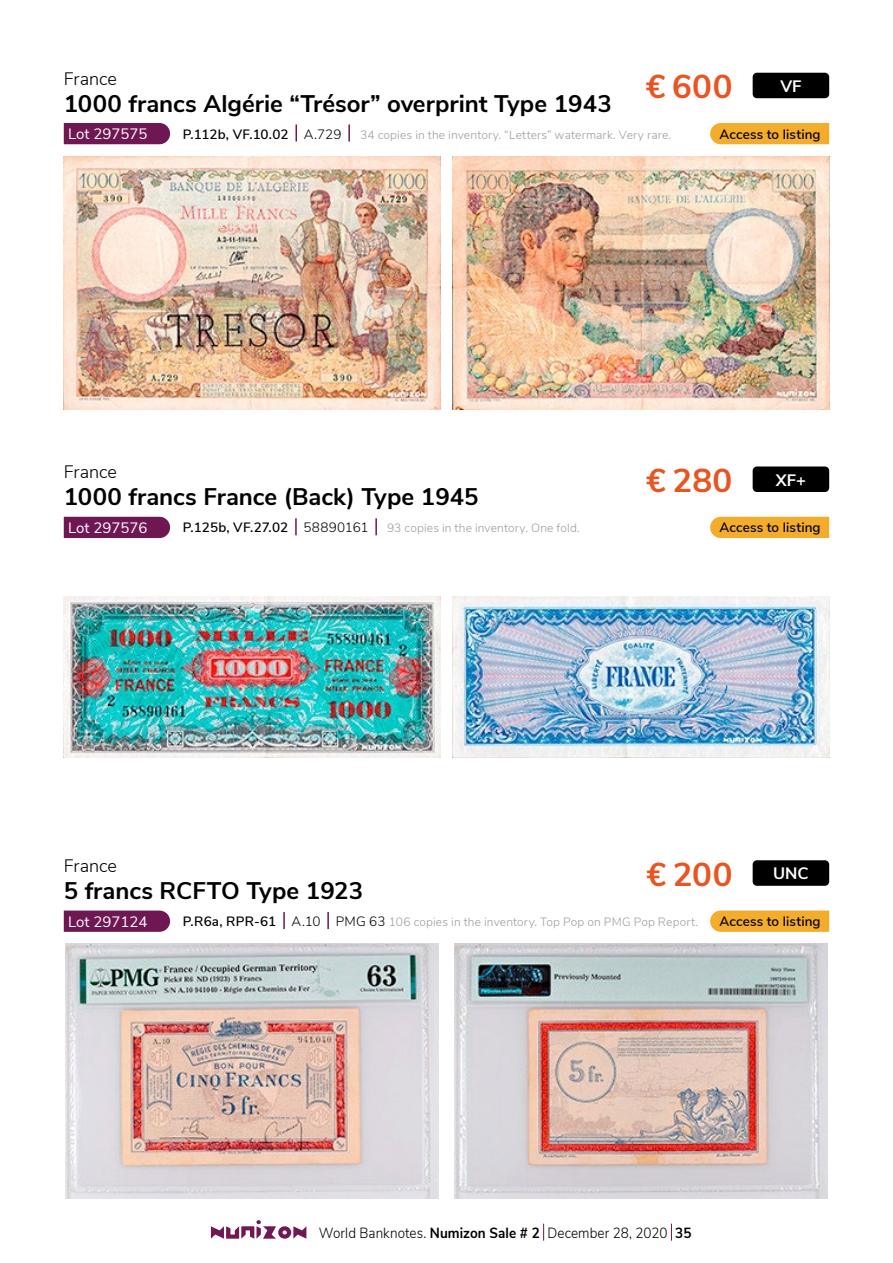
<style>
.page{position:relative;width:893px;height:1263px;background:#fff}
.page>*{position:absolute;margin:0;border:0;box-sizing:border-box;transform-origin:0 0}
.t1{font:700 33px "Nunito Sans";letter-spacing:.005em;color:#e95420}
.t2{font:700 24px "Nunito Sans";color:#000}
.t3{font:300 18px "Nunito Sans";letter-spacing:-.01em;color:#000}
.t4{font:700 16.5px "Nunito Sans";color:#fff}
.t5{font:15px "Nunito Sans";color:#fff}
.t6{font:300 14.7px "Nunito Sans";letter-spacing:.005em;color:#000;scale:.92 1}
.t7{font:600 13.5px "Nunito Sans";letter-spacing:.005em;color:#000}
.t8{font:300 12px "Nunito Sans";letter-spacing:.015em;color:#9d9d9c}
.s1{font-weight:300}
.s2{font-weight:600;font-size:13.5px;color:#000}
.s3{font-size:13.5px;color:#000}
.s4{font-weight:700}
</style>
<div class="page">
<svg style="left:211px;top:1220px;width:95px;height:19px"></svg>
<svg style="left:543px;top:1224px;width:1px;height:17px"></svg>
<svg style="left:671px;top:1224px;width:1px;height:17px"></svg>
<div style="left:64px;top:123px;width:106px;height:21px;background:#6f1753"></div>
<img style="left:64px;top:157px;width:376px;height:253px">
<img style="left:453px;top:157px;width:376px;height:253px">
<div style="left:753px;top:73px;width:76px;height:25px;background:#000;border-radius:4px"></div>
<svg style="left:296px;top:124px;width:1px;height:17px"></svg>
<svg style="left:348px;top:124px;width:2px;height:17px"></svg>
<div style="left:710px;top:123px;width:119px;height:21px;background:#f3ac2b"></div>
<div style="left:64px;top:517px;width:106px;height:21px;background:#6f1753"></div>
<img style="left:64px;top:596px;width:376px;height:161px">
<img style="left:453px;top:596px;width:376px;height:161px">
<div style="left:753px;top:466px;width:76px;height:26px;background:#000;border-radius:4px"></div>
<svg style="left:295px;top:518px;width:2px;height:17px"></svg>
<svg style="left:375px;top:518px;width:2px;height:17px"></svg>
<div style="left:710px;top:517px;width:119px;height:21px;background:#f3ac2b"></div>
<svg style="left:64px;top:910px;width:106px;height:22px"></svg>
<img style="left:66px;top:943px;width:372px;height:255px">
<img style="left:455px;top:943px;width:372px;height:255px">
<div style="left:753px;top:860px;width:76px;height:26px;background:#000;border-radius:4px"></div>
<svg style="left:283px;top:912px;width:2px;height:17px"></svg>
<svg style="left:327px;top:912px;width:2px;height:17px"></svg>
<svg style="left:710px;top:910px;width:119px;height:22px"></svg>
<h3 class="t3" style="left:64px;top:65px;width:55px">France</h3>
<h2 class="t2" style="left:64px;top:86px;width:670px">1000 francs Algérie “Trésor” overprint Type 1943 <sup>€</sup> <sup>600</sup></h2>
<h3 class="t4" style="left:780px;top:74px;width:23px">VF</h3>
<p class="t7" style="left:183px;top:124px;width:160px">P.112b, VF.10.02 <span class="s1">A.729</span></p>
<p class="t8" style="left:360px;top:126px;width:313px">34 copies in the inventory. “Letters” watermark. Very rare.</p>
<p class="t7" style="left:720px;top:124px;width:103px">Access to listing</p>
<p class="t5" style="left:68px;top:123px;width:81px">Lot 297575</p>
<h3 class="t3" style="left:64px;top:459px;width:55px">France</h3>
<h2 class="t2" style="left:64px;top:479px;width:416px">1000 francs France (Back) Type 1945</h2>
<h1 class="t1" style="left:646px;top:456px;width:88px">€ 280</h1>
<h3 class="t4" style="left:776px;top:468px;width:32px">XF+</h3>
<p class="t5" style="left:68px;top:517px;width:81px">Lot 297576</p>
<p class="t7" style="left:183px;top:518px;width:187px">P.125b, VF.27.02 <span class="s1">58890161</span></p>
<p class="t8" style="left:387px;top:519px;width:194px">93 copies in the inventory. One fold.</p>
<p class="t7" style="left:720px;top:518px;width:103px">Access to listing</p>
<h3 class="t3" style="left:64px;top:853px;width:55px">France</h3>
<h2 class="t2" style="left:64px;top:873px;width:301px">5 francs RCFTO Type 1923</h2>
<h1 class="t1" style="left:646px;top:850px;width:164px">€ 200 <sup>UNC</sup></h1>
<p class="t8" style="left:183px;top:913px;width:517px"><span class="s2">P.R6a, RPR-61</span> <span class="s3">A.10 PMG 63</span> 106 copies in the inventory. Top Pop on PMG Pop Report.</p>
<p class="t7" style="left:720px;top:912px;width:103px">Access to listing</p>
<p class="t5" style="left:68px;top:910px;width:81px">Lot 297124</p>
<p class="t6" style="left:319px;top:1222px;width:407px">World Banknotes. <span class="s4">Numizon Sale # 2</span> December 28, 2020 <span class="s4">35</span></p>
</div>
